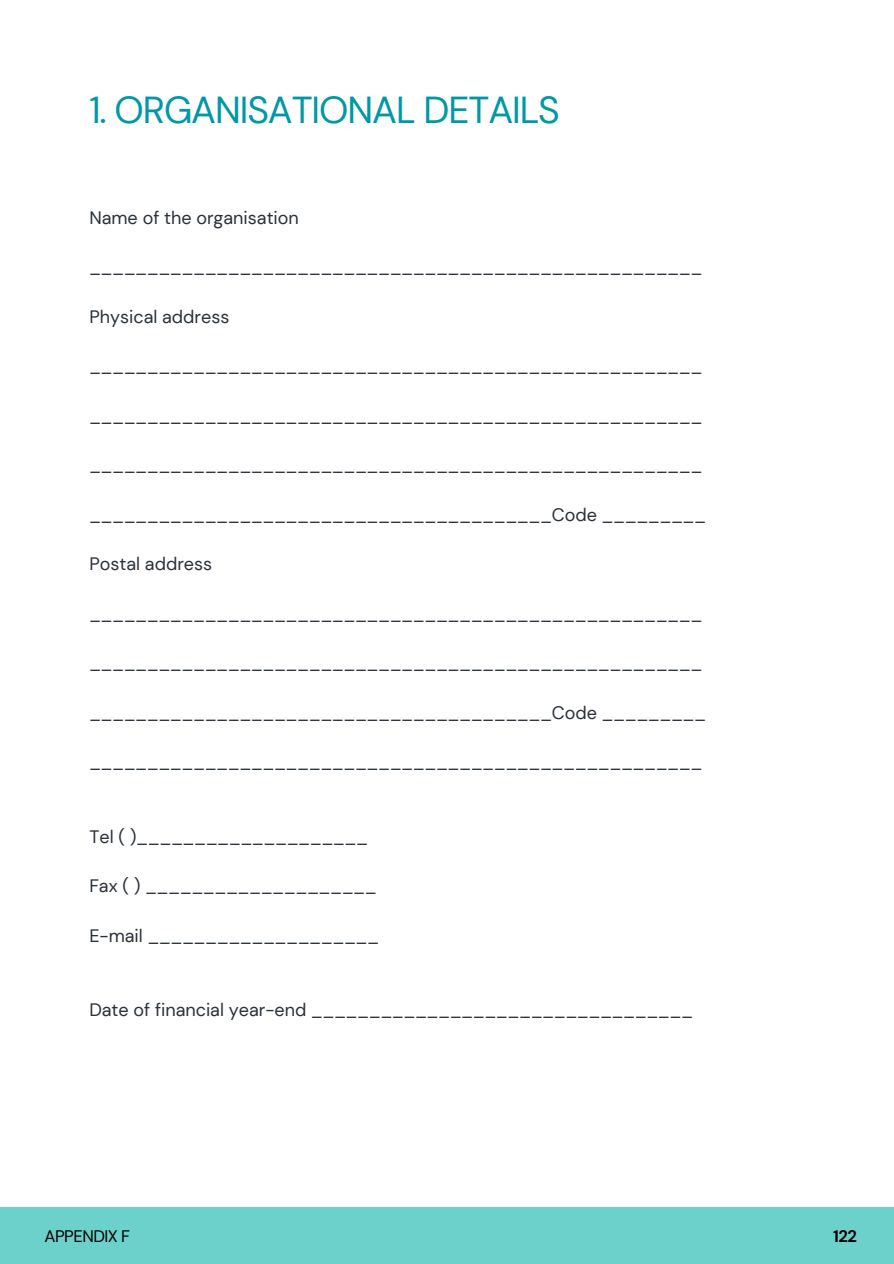
<style>
.page{position:relative;width:894px;height:1264px;background:#fff}
.page>*{position:absolute;margin:0;border:0;box-sizing:border-box;transform-origin:0 0}
.t1{font:37.5px "DM Sans";letter-spacing:-.03em;color:#0097a7}
.t2{font:18px "DM Sans";color:#293039}
.t3{font:16.65px "DM Sans";letter-spacing:-.03em;color:#000}
.t4{font:700 16.65px "DM Sans";color:#000}
</style>
<div class="page">
<div style="left:0;top:1207px;width:893px;height:56px;background:#6cd1cb"></div>
<p class="t1" style="left:89px;top:86px;width:472px">1. ORGANISATIONAL DETAILS</p>
<h1 class="t2" style="left:89px;top:206px;width:211px">Name of the organisation</h1>
<p class="t2" style="left:89px;top:255px;width:614px">_____________________________________________________</p>
<p class="t2" style="left:89px;top:305px;width:141px">Physical address</p>
<p class="t2" style="left:89px;top:354px;width:614px">_____________________________________________________</p>
<p class="t2" style="left:89px;top:404px;width:614px">_____________________________________________________</p>
<p class="t2" style="left:89px;top:453px;width:614px">_____________________________________________________</p>
<p class="t2" style="left:89px;top:503px;width:618px">________________________________________Code _________</p>
<p class="t2" style="left:89px;top:552px;width:124px">Postal address</p>
<p class="t2" style="left:89px;top:602px;width:614px">_____________________________________________________</p>
<p class="t2" style="left:89px;top:651px;width:614px">_____________________________________________________</p>
<p class="t2" style="left:89px;top:701px;width:618px">________________________________________Code _________</p>
<p class="t2" style="left:89px;top:750px;width:614px">_____________________________________________________</p>
<p class="t2" style="left:89px;top:824px;width:280px">Tel ( )____________________</p>
<p class="t2" style="left:89px;top:874px;width:289px">Fax ( ) ____________________</p>
<p class="t2" style="left:89px;top:923px;width:291px">E-mail ____________________</p>
<p class="t2" style="left:89px;top:998px;width:605px">Date of financial year-end _________________________________</p>
<h3 class="t3" style="left:45px;top:1225px;width:87px">APPENDIX F</h3>
<h2 class="t4" style="left:832px;top:1225px;width:25px">122</h2>
</div>
